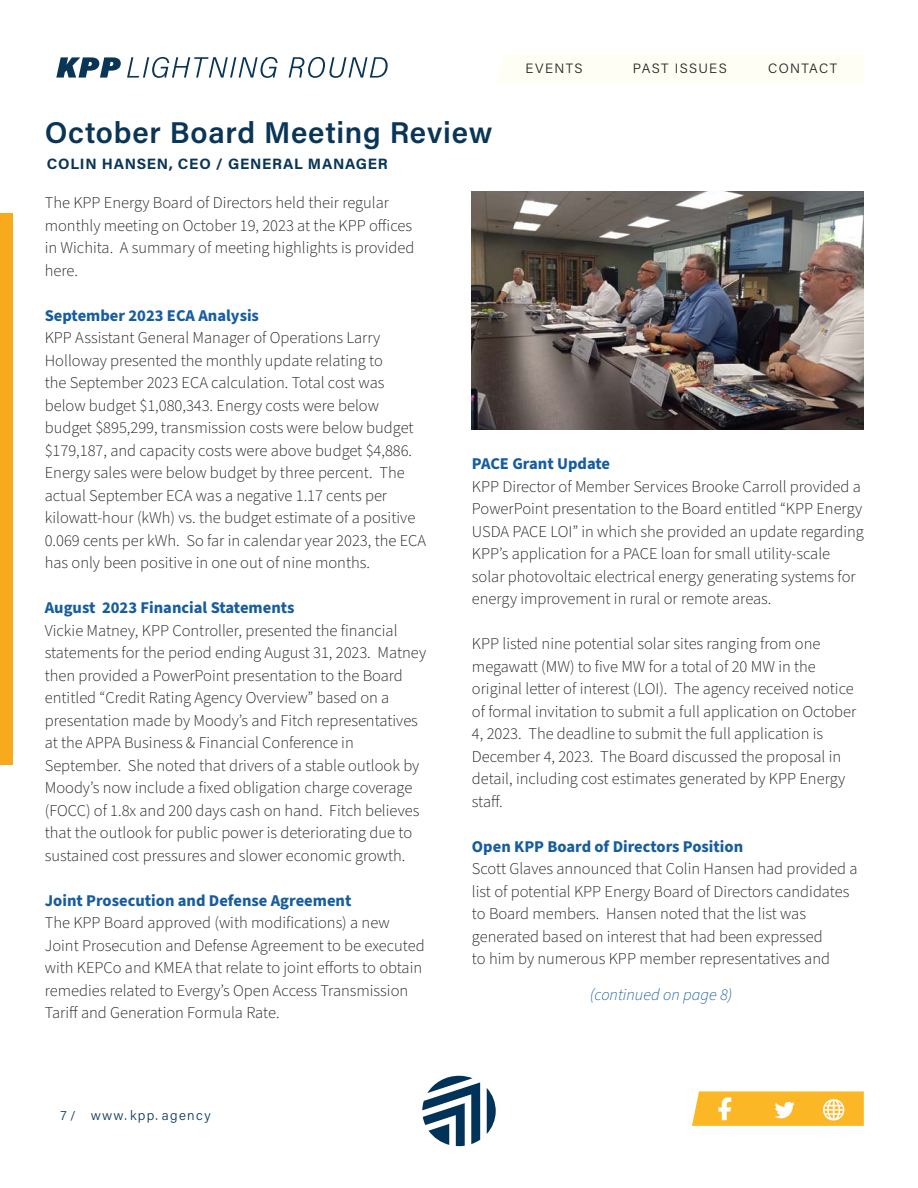
<style>
.page{position:relative;width:918px;height:1188px;background:#fff}
.page>*{position:absolute;margin:0;border:0;box-sizing:border-box;transform-origin:0 0}
.t1{font:600 30px "Acumin Pro";letter-spacing:.025em;color:#093556}
.body_text{font:300 16.5px/22.5px "Source Sans Pro";color:#231f20}
.body_text-2{font:700 16.5px "Source Sans Pro";color:#175d9e}
.body_text-3{font:italic 300 16.5px "Source Sans Pro";color:#175d9e}
.t2{font:700 15px "Acumin Pro";letter-spacing:.045em;color:#093556}
.t3{font:300 13.5px "Acumin Pro";letter-spacing:.105em;color:#231f20}
.t4{font:300 13.5px "Acumin Pro";letter-spacing:.1em;color:#093556}
.t5{font:300 12.75px "Acumin Pro";color:#093556}
</style>
<div class="page">
<div style="left:0;top:213px;width:12px;height:552px;background:#f7aa1b"></div>
<div style="left:495px;top:54px;width:369px;height:30px;background:#fffef4"></div>
<svg style="left:692px;top:1091px;width:172px;height:35px;background:#fcc043"></svg>
<svg style="left:56px;top:57px;width:65px;height:21px"></svg>
<svg style="left:127px;top:57px;width:151px;height:21px"></svg>
<svg style="left:289px;top:57px;width:99px;height:21px"></svg>
<svg style="left:422px;top:1076px;width:58px;height:70px"></svg>
<svg style="left:487px;top:1088px;width:9px;height:46px"></svg>
<img style="left:472px;top:191px;width:392px;height:239px">
<p class="t1" style="left:45px;top:112px;width:449px">October Board Meeting Review</p>
<p class="t2" style="left:47px;top:154px;width:343px">COLIN HANSEN, CEO / GENERAL MANAGER</p>
<p class="t3" style="left:525px;top:59px;width:59px">EVENTS</p>
<p class="t3" style="left:633px;top:59px;width:95px">PAST ISSUES</p>
<p class="t3" style="left:768px;top:59px;width:71px">CONTACT</p>
<p class="body_text" style="left:45px;top:192px;width:371px">The KPP Energy Board of Directors held their regular monthly meeting on October 19, 2023 at the KPP offices in Wichita. A summary of meeting highlights is provided here.</p>
<p class="body_text-2" style="left:45px;top:304px;width:216px">September 2023 ECA Analysis</p>
<p class="body_text" style="left:45px;top:327px;width:383px">KPP Assistant General Manager of Operations Larry Holloway presented the monthly update relating to<br>the September 2023 ECA calculation. Total cost was below budget $1,080,343. Energy costs were below budget $895,299, transmission costs were below budget $179,187, and capacity costs were above budget $4,886.<br>Energy sales were below budget by three percent. The actual September ECA was a negative 1.17 cents per kilowatt-hour (kWh) vs. the budget estimate of a positive 0.069 cents per kWh. So far in calendar year 2023, the ECA has only been positive in one out of nine months.</p>
<p class="body_text-2" style="left:45px;top:597px;width:251px">August 2023 Financial Statements</p>
<p class="body_text" style="left:45px;top:620px;width:383px">Vickie Matney, KPP Controller, presented the financial statements for the period ending August 31, 2023. Matney then provided a PowerPoint presentation to the Board entitled “Credit Rating Agency Overview” based on a presentation made by Moody’s and Fitch representatives at the APPA Business &amp; Financial Conference in September. She noted that drivers of a stable outlook by Moody’s now include a fixed obligation charge coverage (FOCC) of 1.8x and 200 days cash on hand. Fitch believes that the outlook for public power is deteriorating due to sustained cost pressures and slower economic growth.</p>
<p class="body_text-2" style="left:45px;top:889px;width:308px">Joint Prosecution and Defense Agreement</p>
<p class="body_text" style="left:45px;top:912px;width:381px">The KPP Board approved (with modifications) a new Joint Prosecution and Defense Agreement to be executed with KEPCo and KMEA that relate to joint efforts to obtain remedies related to Evergy’s Open Access Transmission Tariff and Generation Formula Rate.</p>
<p class="t5" style="left:60px;top:1106px;width:17px">7 /</p>
<p class="t4" style="left:91px;top:1106px;width:121px">www. kpp. agency</p>
<p class="body_text-2" style="left:472px;top:453px;width:140px">PACE Grant Update</p>
<p class="body_text" style="left:472px;top:476px;width:393px">KPP Director of Member Services Brooke Carroll provided a PowerPoint presentation to the Board entitled “KPP Energy USDA PACE LOI” in which she provided an update regarding KPP’s application for a PACE loan for small utility-scale solar photovoltaic electrical energy generating systems for energy improvement in rural or remote areas.</p>
<p class="body_text" style="left:472px;top:633px;width:386px">KPP listed nine potential solar sites ranging from one megawatt (MW) to five MW for a total of 20 MW in the original letter of interest (LOI). The agency received notice of formal invitation to submit a full application on October 4, 2023. The deadline to submit the full application is December 4, 2023. The Board discussed the proposal in detail, including cost estimates generated by KPP Energy staff.</p>
<p class="body_text-2" style="left:472px;top:835px;width:273px">Open KPP Board of Directors Position</p>
<p class="body_text" style="left:472px;top:858px;width:387px">Scott Glaves announced that Colin Hansen had provided a list of potential KPP Energy Board of Directors candidates to Board members. Hansen noted that the list was generated based on interest that had been expressed<br>to him by numerous KPP member representatives and</p>
<p class="body_text-3" style="left:590px;top:983px;width:144px">(continued on page 8)</p>
</div>
